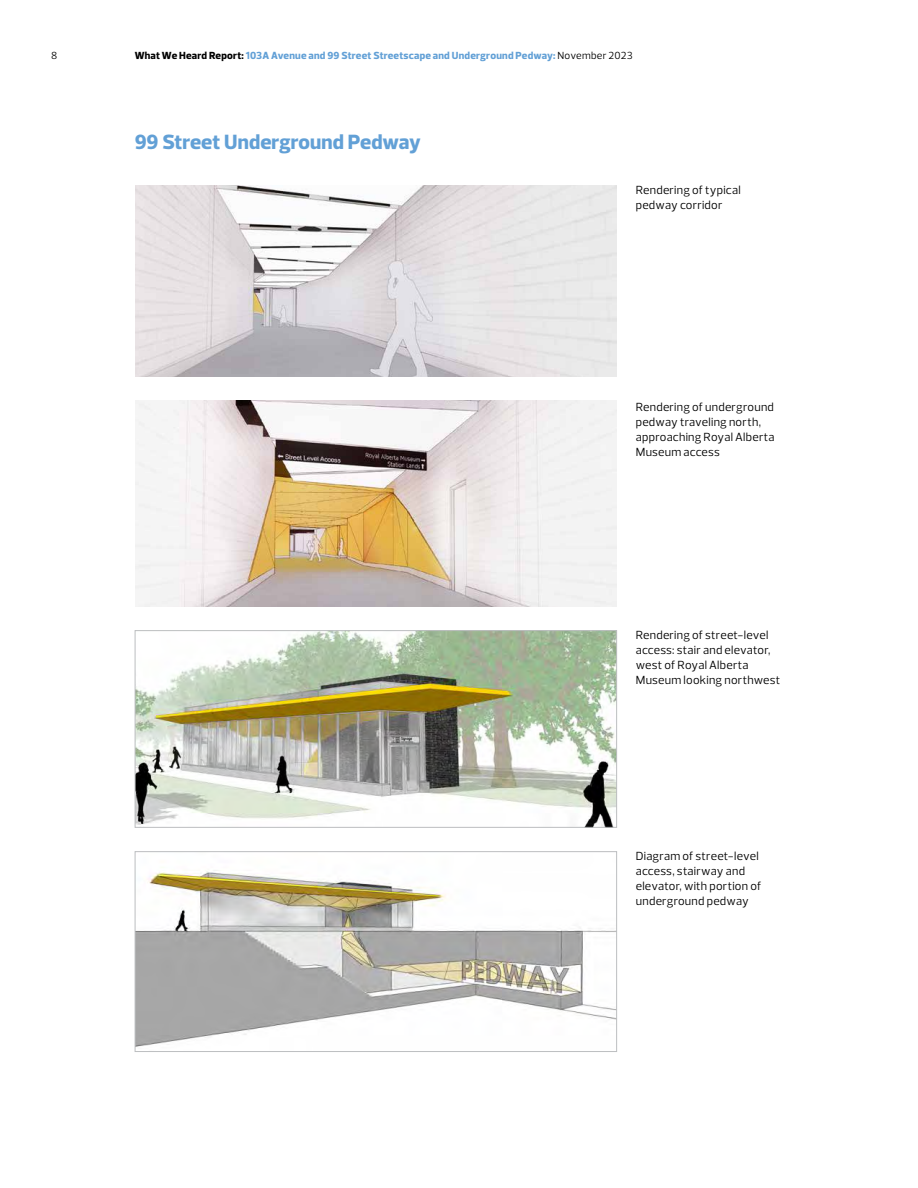
<style>
.page{position:relative;width:918px;height:1188px;background:#fff}
.page>*{position:absolute;margin:0;border:0;box-sizing:border-box;transform-origin:0 0}
.t1{font:800 21px "Prelo";color:#62a0d6}
.t2{font:12px/15px "Prelo";letter-spacing:.02em;color:#000}
.t3{font:800 10.5px "Prelo";letter-spacing:.02em;color:#62a0d6}
.t4{font:10.5px "Prelo";color:#000}
.s1{color:#000}
.s2{font-weight:400;color:#000}
</style>
<div class="page">
<img style="left:135px;top:185px;width:482px;height:192px">
<img style="left:135px;top:401px;width:482px;height:205px">
<img style="left:137px;top:632px;width:478px;height:194px">
<div style="left:135px;top:630px;width:482px;height:198px;border:1px solid #bcbec0"></div>
<img style="left:137px;top:870px;width:478px;height:177px">
<div style="left:135px;top:851px;width:482px;height:201px;border:1px solid #bcbec0"></div>
<p class="t4" style="left:51px;top:49px;width:8px">8</p>
<p class="t3" style="left:135px;top:49px;width:499px"><span class="s1">What We Heard Report:</span> 103A Avenue and 99 Street Streetscape and Underground Pedway: <span class="s2">November 2023</span></p>
<h1 class="t1" style="left:135px;top:129px;width:288px">99 Street Underground Pedway</h1>
<p class="t2" style="left:636px;top:183px;width:106px">Rendering of typical pedway corridor</p>
<p class="t2" style="left:636px;top:399px;width:140px">Rendering of underground pedway traveling north, approaching Royal Alberta<br>Museum access</p>
<p class="t2" style="left:636px;top:628px;width:146px">Rendering of street-level access: stair and elevator, west of Royal Alberta<br>Museum looking northwest</p>
<p class="t2" style="left:636px;top:849px;width:127px">Diagram of street-level access, stairway and elevator, with portion of underground pedway</p>
</div>
